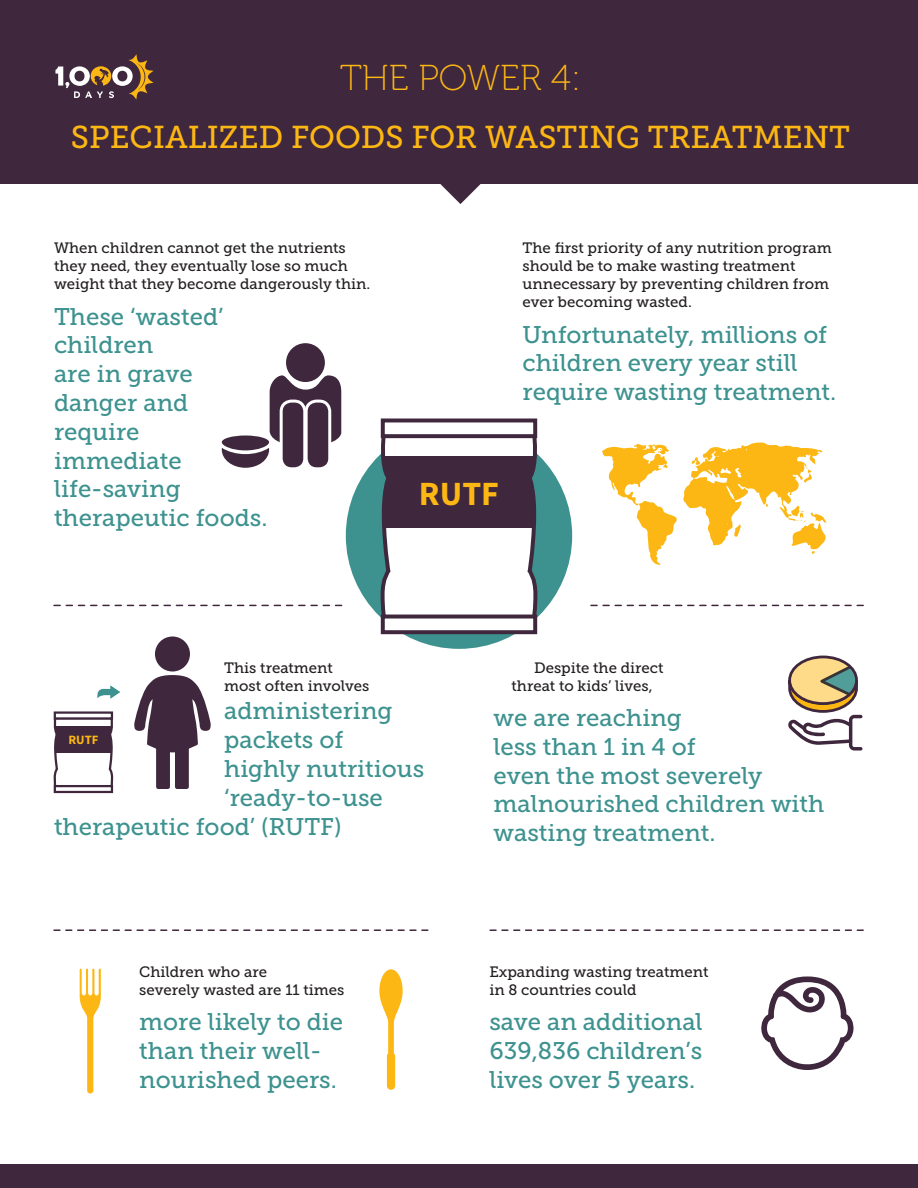
<style>
.page{position:relative;width:918px;height:1188px;background:#fff}
.page>*{position:absolute;margin:0;border:0;box-sizing:border-box;transform-origin:0 0}
.t1{font:36px "Museo 100";color:#fcb714}
.t2{font:700 33.9px "Source Sans Pro";color:#fcb714}
.t3{font:31.5px "Museo Slab 500";color:#fcb714}
.t4{font:24px/28.8px "Museo Slab 500";color:#3d928f}
.t5{font:15px/18px "Museo Slab 500";color:#231f20}
.t6{font:700 12.75px "Source Sans Pro";color:#fcb714}
</style>
<div class="page">
<svg style="left:54px;top:605px;width:288px;height:1px"></svg>
<svg style="left:54px;top:929px;width:374px;height:2px"></svg>
<svg style="left:490px;top:929px;width:373px;height:2px"></svg>
<svg style="left:591px;top:605px;width:272px;height:1px"></svg>
<svg style="left:761px;top:976px;width:93px;height:94px"></svg>
<div style="left:346px;top:422px;width:226px;height:227px;background:#3d928f;border-radius:50%"></div>
<svg style="left:379px;top:432px;width:161px;height:189px"></svg>
<div style="left:381px;top:419px;width:156px;height:19px;background:#fff;border:4px solid #3f273d"></div>
<div style="left:381px;top:615px;width:156px;height:19px;background:#fff;border:4px solid #3f273d"></div>
<svg style="left:788px;top:657px;width:74px;height:94px"></svg>
<svg style="left:602px;top:442px;width:224px;height:123px"></svg>
<div style="left:0;top:0;width:918px;height:184px;background:#3f273d"></div>
<svg style="left:440px;top:184px;width:41px;height:20px"></svg>
<svg style="left:55px;top:54px;width:99px;height:46px"></svg>
<svg style="left:80px;top:969px;width:21px;height:124px"></svg>
<svg style="left:379px;top:969px;width:24px;height:121px"></svg>
<div style="left:286px;top:343px;width:39px;height:39px;background:#3f273d;border-radius:50%"></div>
<div style="left:280px;top:400px;width:26px;height:70px;border:3px solid #fff;border-radius:10px"></div>
<div style="left:305px;top:400px;width:26px;height:70px;border:3px solid #fff;border-radius:10px"></div>
<svg style="left:222px;top:375px;width:119px;height:93px"></svg>
<svg style="left:97px;top:686px;width:23px;height:13px"></svg>
<svg style="left:53px;top:716px;width:61px;height:73px"></svg>
<div style="left:54px;top:711px;width:59px;height:9px;background:#fff;border:2px solid #3f273d"></div>
<svg style="left:54px;top:785px;width:59px;height:8px"></svg>
<div style="left:175px;top:743px;width:14px;height:46px;background:#3f273d;border-radius:2px"></div>
<div style="left:156px;top:743px;width:14px;height:46px;background:#3f273d;border-radius:2px"></div>
<svg style="left:134px;top:675px;width:77px;height:77px"></svg>
<div style="left:155px;top:636px;width:35px;height:36px;background:#3f273d;border-radius:50%"></div>
<div style="left:0;top:1164px;width:918px;height:24px;background:#3f273d"></div>
<p class="t1" style="left:340px;top:59px;width:242px">THE POWER 4:</p>
<p class="t3" style="left:71px;top:120px;width:781px">SPECIALIZED FOODS FOR WASTING TREATMENT</p>
<p class="t5" style="left:54px;top:239px;width:318px">When children cannot get the nutrients they need, they eventually lose so much weight that they become dangerously thin.</p>
<p class="t4" style="left:54px;top:302px;width:171px">These ‘wasted’</p>
<p class="t4" style="left:54px;top:331px;width:215px">children<br>are in grave danger and require immediate life-saving therapeutic foods.</p>
<p class="t5" style="left:523px;top:239px;width:311px">The first priority of any nutrition program should be to make wasting treatment unnecessary by preventing children from ever becoming wasted.</p>
<p class="t4" style="left:523px;top:320px;width:315px">Unfortunately, millions of children every year still require wasting treatment.</p>
<p class="t2" style="left:419px;top:472px;width:82px">RUTF</p>
<p class="t5" style="left:224px;top:658px;width:147px">This treatment most often involves</p>
<p class="t4" style="left:224px;top:697px;width:170px">administering</p>
<p class="t4" style="left:224px;top:726px;width:121px">packets of</p>
<p class="t4" style="left:224px;top:754px;width:202px">highly nutritious</p>
<p class="t4" style="left:224px;top:783px;width:160px">‘ready-to-use</p>
<p class="t4" style="left:54px;top:812px;width:289px">therapeutic food’ (RUTF)</p>
<p class="t6" style="left:68px;top:732px;width:32px">RUTF</p>
<p class="t5" style="left:139px;top:962px;width:129px">Children who are</p>
<p class="t5" style="left:139px;top:980px;width:207px">severely wasted are 11 times</p>
<p class="t4" style="left:139px;top:1008px;width:205px">more likely to die than their well&shy;nourished peers.</p>
<p class="t5" style="left:534px;top:658px;width:131px">Despite the direct</p>
<p class="t5" style="left:512px;top:676px;width:143px">threat to kids’ lives,</p>
<p class="t4" style="left:494px;top:704px;width:190px">we are reaching</p>
<p class="t4" style="left:494px;top:732px;width:332px">less than 1 in 4 of<br>even the most severely malnourished children with wasting treatment.</p>
<p class="t5" style="left:489px;top:962px;width:221px">Expanding wasting treatment in 8 countries could</p>
<p class="t4" style="left:489px;top:1008px;width:215px;text-align:justify">save an additional 639,836 children’s lives over 5 years.</p>
</div>
